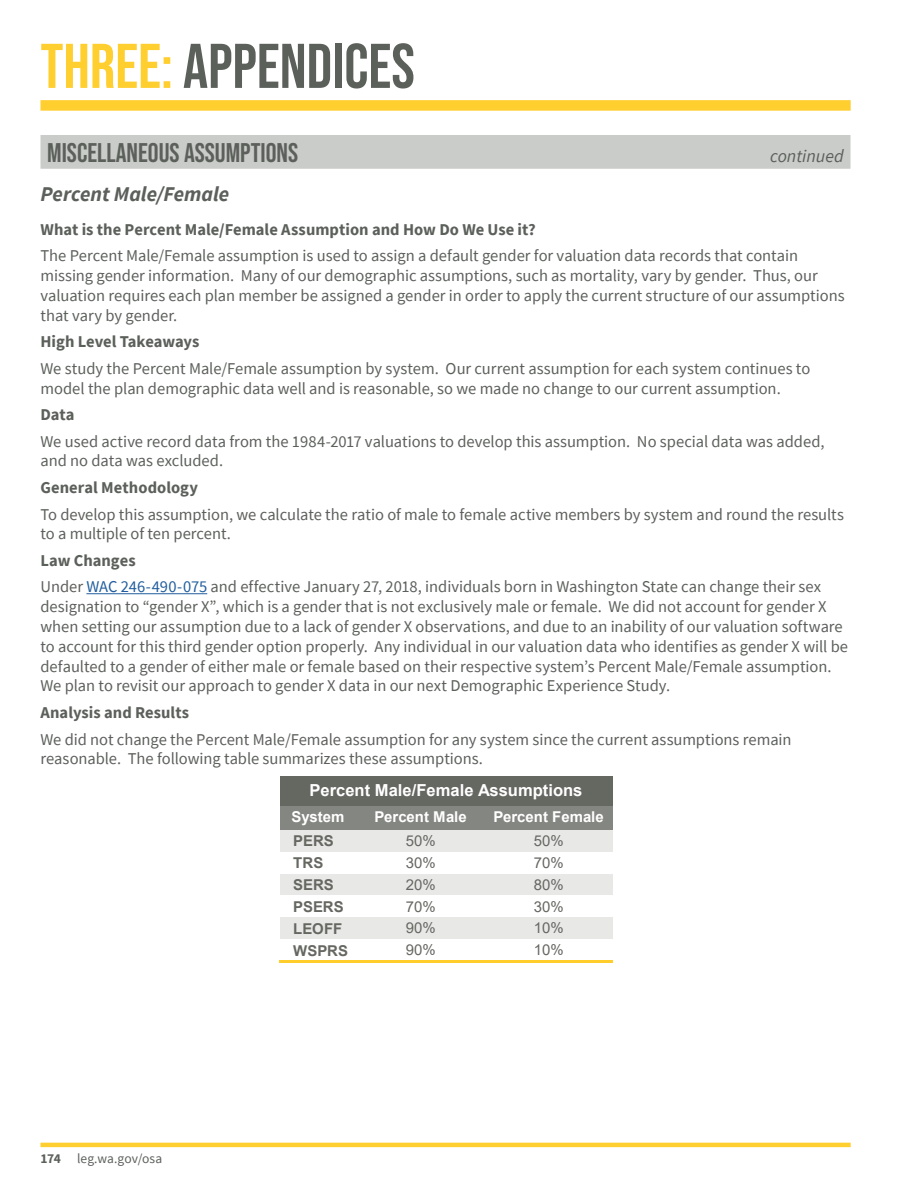
<style>
.page{position:relative;width:918px;height:1188px;background:#fff}
.page>*{position:absolute;margin:0;border:0;box-sizing:border-box;transform-origin:0 0}
.t1{font:63px "Bebas Neue";color:#5c605b}
.t2{font:27px "Bebas Neue";color:#5c605b}
.t3{font:italic 700 21px "Source Sans Pro";letter-spacing:-.005em;color:#5c605b}
.t4{font:italic 18px "Source Sans Pro";color:#5c605b}
.t5{font:16.5px/19.8px "Source Sans Pro";color:#5c605b}
.t6{font:700 16.5px "Source Sans Pro";color:#5c605b}
.t7{font:700 16.5px "Arial";color:#fff}
.t8{font:15px "Arial";color:#656761}
.t9{font:700 15px "Arial";color:#fff}
.t10{font:700 15px "Arial";color:#656761}
.t11{font:13.5px "Source Sans Pro";letter-spacing:.005em;color:#5c605b}
.s1{color:#ffce2f}
.s2{font-weight:700}
.s3{color:#215e9e}
</style>
<div class="page">
<div style="left:40px;top:100px;width:811px;height:11px;background:#ffce2f"></div>
<hr style="left:40px;top:1143px;width:811px;height:4px;background:#ffce2f">
<hr style="left:86px;top:593px;width:121px;height:1px;background:#215e9e">
<div style="left:40px;top:135px;width:810px;height:34px;background:#caccc9"></div>
<div style="left:280px;top:776px;width:332px;height:30px;background:#656761"></div>
<div style="left:280px;top:806px;width:332px;height:24px;background:#848681"></div>
<div style="left:280px;top:830px;width:332px;height:22px;background:#e8e8e7"></div>
<div style="left:280px;top:874px;width:332px;height:22px;background:#e8e8e7"></div>
<div style="left:280px;top:895px;width:332px;height:22px;background:#fff"></div>
<div style="left:280px;top:917px;width:332px;height:22px;background:#e8e8e7"></div>
<hr style="left:279px;top:960px;width:333px;height:3px;background:#ffce2d">
<h1 class="t1" style="left:40px;top:30px;width:376px"><span class="s1">THREE:</span> APPENDICES</h1>
<h2 class="t2" style="left:47px;top:137px;width:252px">MISCELLANEOUS ASSUMPTIONS</h2>
<p class="t4" style="left:770px;top:145px;width:75px">continued</p>
<p class="t3" style="left:40px;top:180px;width:190px">Percent Male/Female</p>
<p class="t6" style="left:40px;top:218px;width:497px">What is the Percent Male/Female Assumption and How Do We Use it?</p>
<p class="t5" style="left:40px;top:246px;width:806px">The Percent Male/Female assumption is used to assign a default gender for valuation data records that contain missing gender information. Many of our demographic assumptions, such as mortality, vary by gender. Thus, our valuation requires each plan member be assigned a gender in order to apply the current structure of our assumptions that vary by gender.</p>
<p class="t6" style="left:40px;top:331px;width:160px">High Level Takeaways</p>
<p class="t5" style="left:40px;top:358px;width:771px">We study the Percent Male/Female assumption by system. Our current assumption for each system continues to model the plan demographic data well and is reasonable, so we made no change to our current assumption.</p>
<p class="t6" style="left:40px;top:403px;width:36px">Data</p>
<p class="t5" style="left:40px;top:431px;width:786px">We used active record data from the 1984-2017 valuations to develop this assumption. No special data was added, and no data was excluded.</p>
<p class="t6" style="left:40px;top:476px;width:159px">General Methodology</p>
<p class="t5" style="left:40px;top:504px;width:805px">To develop this assumption, we calculate the ratio of male to female active members by system and round the results to a multiple of ten percent.</p>
<p class="t5" style="left:40px;top:547px;width:782px;line-height:26.5px"><span class="s2">Law Changes<br></span>Under <span class="s3">WAC 246-490-075</span> and effective January 27, 2018, individuals born in Washington State can change their sex</p>
<p class="t5" style="left:40px;top:597px;width:809px">designation to “gender X”, which is a gender that is not exclusively male or female. We did not account for gender X when setting our assumption due to a lack of gender X observations, and due to an inability of our valuation software to account for this third gender option properly. Any individual in our valuation data who identifies as gender X will be defaulted to a gender of either male or female based on their respective system’s Percent Male/Female assumption.<br>We plan to revisit our approach to gender X data in our next Demographic Experience Study.</p>
<p class="t6" style="left:40px;top:701px;width:150px">Analysis and Results</p>
<p class="t5" style="left:40px;top:729px;width:753px">We did not change the Percent Male/Female assumption for any system since the current assumptions remain reasonable. The following table summarizes these assumptions.</p>
<p class="t7" style="left:310px;top:779px;width:274px">Percent Male/Female Assumptions</p>
<p class="t11" style="left:40px;top:1150px;width:123px"><span class="s2">174</span> leg.wa.gov/osa</p>
<p class="t9" style="left:292px;top:806px;width:54px">System</p>
<p class="t9" style="left:374px;top:806px;width:94px">Percent Male</p>
<p class="t9" style="left:493px;top:806px;width:112px">Percent Female</p>
<p class="t10" style="left:293px;top:831px;width:42px">PERS</p>
<p class="t8" style="left:406px;top:831px;width:31px">50%</p>
<p class="t8" style="left:534px;top:831px;width:31px">50%</p>
<p class="t10" style="left:293px;top:852px;width:32px">TRS</p>
<p class="t8" style="left:406px;top:852px;width:31px">30%</p>
<p class="t8" style="left:534px;top:852px;width:31px">70%</p>
<p class="t10" style="left:293px;top:874px;width:42px">SERS</p>
<p class="t8" style="left:406px;top:874px;width:31px">20%</p>
<p class="t8" style="left:534px;top:874px;width:31px">80%</p>
<p class="t10" style="left:293px;top:896px;width:52px">PSERS</p>
<p class="t8" style="left:406px;top:896px;width:31px">70%</p>
<p class="t8" style="left:534px;top:896px;width:31px">30%</p>
<p class="t10" style="left:293px;top:918px;width:51px">LEOFF</p>
<p class="t8" style="left:406px;top:918px;width:31px">90%</p>
<p class="t8" style="left:534px;top:918px;width:31px">10%</p>
<p class="t10" style="left:293px;top:940px;width:56px">WSPRS</p>
<p class="t8" style="left:406px;top:940px;width:31px">90%</p>
<p class="t8" style="left:534px;top:940px;width:31px">10%</p>
</div>
